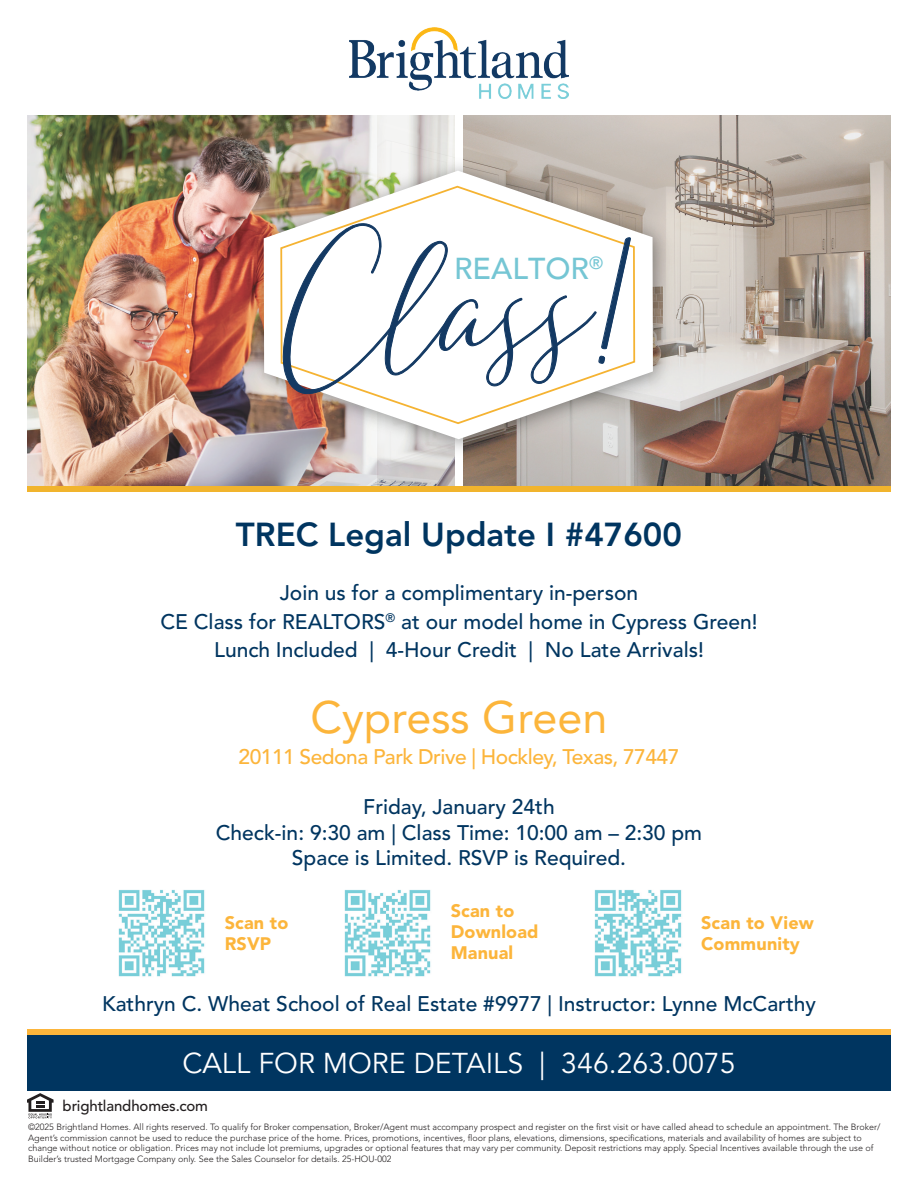
<style>
.page{position:relative;width:918px;height:1188px;background:#fff}
.page>*{position:absolute;margin:0;border:0;box-sizing:border-box;transform-origin:0 0}
.t1{font:167.4px "Sherland";color:#133963}
.t2{font:45px "Avenir LT Std";color:#fcb53b}
.t3{font:800 33px "Avenir LT Std";color:#003560}
.t4{font:500 30.3px "Avenir";color:#75c6d4}
.t5{font:28.5px "Avenir LT Std";color:#fff}
.t6{font:500 21px/28.5px "Avenir LT Std";color:#003560;text-align:center}
.t7{font:500 21px "Avenir LT Std";letter-spacing:-.025em;color:#fcb53b}
.t8{font:900 18px/21px "Avenir LT Std";letter-spacing:.01em;color:#fcb53b}
.t9{font:500 15px "Avenir LT Std";letter-spacing:-.01em;color:#231f20}
.t10{font:300 9px/10.5px "Avenir LT Std";color:#231f20}
</style>
<div class="page">
<img style="left:463px;top:116px;width:428px;height:370px">
<img style="left:27px;top:116px;width:428px;height:370px">
<div style="left:27px;top:1034px;width:864px;height:57px;background:#003560"></div>
<div style="left:27px;top:1029px;width:864px;height:6px;background:#fcb53b"></div>
<img style="left:242px;top:149px;width:432px;height:317px">
<img style="left:264px;top:171px;width:389px;height:268px">
<img style="left:279px;top:185px;width:357px;height:240px">
<svg style="left:283px;top:223px;width:348px;height:172px"></svg>
<svg style="left:27px;top:1093px;width:27px;height:25px"></svg>
<div style="left:27px;top:486px;width:864px;height:5px;background:#f1b42d"></div>
<img style="left:350px;top:27px;width:218px;height:71px">
<img style="left:594px;top:890px;width:88px;height:87px">
<img style="left:118px;top:890px;width:87px;height:87px">
<img style="left:344px;top:890px;width:87px;height:87px">
<h1 class="t1" style="left:275px;top:199px;width:357px;rotate:-3deg">Class!</h1>
<h3 class="t4" style="left:454px;top:242px;width:150px">REALTOR<sup>®</sup></h3>
<h3 class="t3" style="left:236px;top:515px;width:448px">TREC Legal Update I #47600</h3>
<h3 class="t6" style="left:160px;top:579px;width:599px">Join us for a complimentary in-person<br>CE Class for REALTORS<sup>®</sup> at our model home in Cypress Green!<br>Lunch Included | 4-Hour Credit | No Late Arrivals!</h3>
<h2 class="t2" style="left:311px;top:692px;width:298px">Cypress Green</h2>
<h3 class="t7" style="left:239px;top:745px;width:442px">20111 Sedona Park Drive | Hockley, Texas, 77447</h3>
<h3 class="t6" style="left:216px;top:795px;width:488px;line-height:25.2px">Friday, January 24th<br>Check-in: 9:30 am | Class Time: 10:00 am – 2:30 pm<br>Space is Limited. RSVP is Required.</h3>
<h3 class="t8" style="left:225px;top:912px;width:65px">Scan to<br>RSVP</h3>
<h3 class="t8" style="left:451px;top:900px;width:89px">Scan to<br>Download<br>Manual</h3>
<h3 class="t8" style="left:701px;top:912px;width:114px">Scan to View<br>Community</h3>
<h3 class="t6" style="left:102px;top:990px;width:715px">Kathryn C. Wheat School of Real Estate #9977 | Instructor: Lynne McCarthy</h3>
<h3 class="t5" style="left:182px;top:1047px;width:555px">CALL FOR MORE DETAILS | 346.263.0075</h3>
<h3 class="t9" style="left:63px;top:1098px;width:147px">brightlandhomes.com</h3>
<p class="t10" style="left:28px;top:1122px;width:854px">©2025 Brightland Homes. All rights reserved. To qualify for Broker compensation, Broker/Agent must accompany prospect and register on the first visit or have called ahead to schedule an appointment. The Broker/ Agent’s commission cannot be used to reduce the purchase price of the home. Prices, promotions, incentives, floor plans, elevations, dimensions, specifications, materials and availability of homes are subject to change without notice or obligation. Prices may not include lot premiums, upgrades or optional features that may vary per community. Deposit restrictions may apply. Special Incentives available through the use of Builder’s trusted Mortgage Company only. See the Sales Counselor for details. 25-HOU-002</p>
</div>
